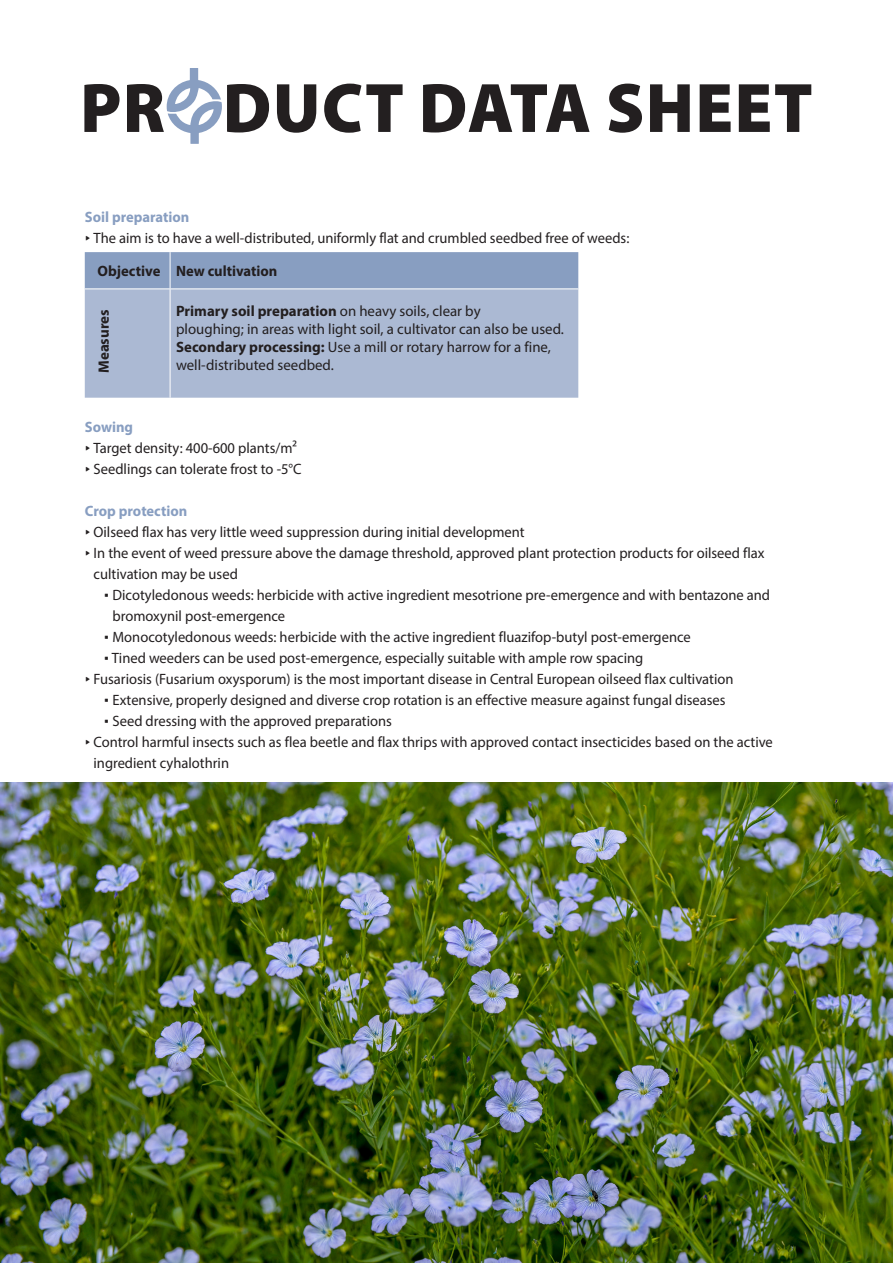
<style>
.page{position:relative;width:893px;height:1263px;background:#fff}
.page>*{position:absolute;margin:0;border:0;box-sizing:border-box;transform-origin:0 0}
.t1{font:900 70.5px "Myriad Pro";letter-spacing:.02em;color:#231f20}
.t2{font:15px/21px "Myriad Pro";color:#231f20}
.t3{font:700 15px "Myriad Pro";color:#231f20}
.t4{font:700 15px "Myriad Pro";color:#889ec1}
.s1{font-weight:700;color:#889ec1}
.s2{font-family:"Geogrotesque";font-weight:600}
.s3{font-weight:700}
.s4{font-family:"Geogrotesque"}
</style>
<div class="page">
<div style="left:85px;top:252px;width:493px;height:36px;background:#889ec1"></div>
<div style="left:85px;top:289px;width:493px;height:109px;background:#abb9d3"></div>
<hr style="left:170px;top:252px;width:1px;height:36px;background:#fff">
<hr style="left:170px;top:289px;width:1px;height:109px;background:#fff">
<img style="left:0;top:782px;width:893px;height:481px">
<svg style="left:167px;top:68px;width:55px;height:76px"></svg>
<h1 class="t1" style="left:80px;top:61px;width:734px">PR DUCT DATA SHEET</h1>
<p class="t2" style="left:85px;top:206px;width:546px"><span class="s1">Soil preparation<br></span><span class="s2">∂</span> The aim is to have a well-distributed, uniformly flat and crumbled seedbed free of weeds:</p>
<p class="t3" style="left:98px;top:261px;width:181px">Objective New cultivation</p>
<p class="t3" style="left:94px;top:373px;width:65px;rotate:-90deg">Measures</p>
<p class="t2" style="left:176px;top:301px;width:389px;line-height:18px"><span class="s3">Primary soil preparation</span> on heavy soils, clear by<br>ploughing; in areas with light soil, a cultivator can also be used.<br><span class="s3">Secondary processing:</span> Use a mill or rotary harrow for a fine, well-distributed seedbed.</p>
<p class="t2" style="left:85px;top:416px;width:218px"><span class="s1">Sowing<br></span><span class="s2">∂</span> Target density: 400-600 plants/m² <span class="s2">∂</span> Seedlings can tolerate frost to -5°C</p>
<p class="t4" style="left:85px;top:501px;width:104px">Crop protection</p>
<p class="t2" style="left:85px;top:521px;width:441px"><span class="s2">∂</span> Oilseed flax has very little weed suppression during initial development</p>
<p class="t2" style="left:85px;top:542px;width:681px"><span class="s2">∂</span> In the event of weed pressure above the damage threshold, approved plant protection products for oilseed flax</p>
<p class="t2" style="left:94px;top:563px;width:146px">cultivation may be used</p>
<p class="t2" style="left:104px;top:584px;width:668px"><span class="s4">∆</span> Dicotyledonous weeds: herbicide with active ingredient mesotrione pre-emergence and with bentazone and</p>
<p class="t2" style="left:113px;top:605px;width:174px">bromoxynil post-emergence</p>
<p class="t2" style="left:104px;top:626px;width:588px"><span class="s4">∆</span> Monocotyledonous weeds: herbicide with the active ingredient fluazifop-butyl post-emergence</p>
<p class="t2" style="left:104px;top:647px;width:541px"><span class="s4">∆</span> Tined weeders can be used post-emergence, especially suitable with ample row spacing</p>
<p class="t2" style="left:85px;top:668px;width:650px"><span class="s2">∂</span> Fusariosis (Fusarium oxysporum) is the most important disease in Central European oilseed flax cultivation</p>
<p class="t2" style="left:104px;top:689px;width:623px"><span class="s4">∆</span> Extensive, properly designed and diverse crop rotation is an effective measure against fungal diseases</p>
<p class="t2" style="left:104px;top:710px;width:290px"><span class="s4">∆</span> Seed dressing with the approved preparations</p>
<p class="t2" style="left:85px;top:731px;width:690px"><span class="s2">∂</span> Control harmful insects such as flea beetle and flax thrips with approved contact insecticides based on the active</p>
<p class="t2" style="left:94px;top:752px;width:137px">ingredient cyhalothrin</p>
</div>
